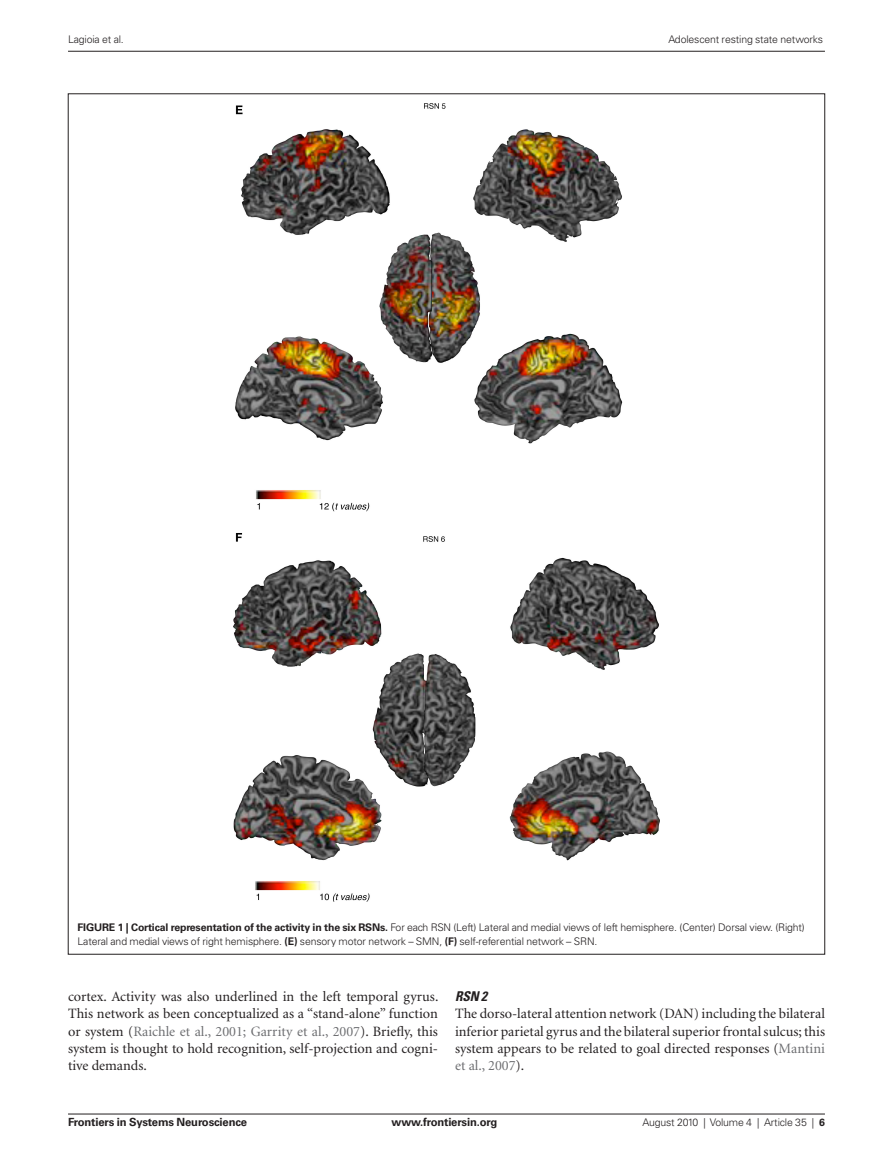
<style>
.page{position:relative;width:893px;height:1170px;background:#fff}
.page>*{position:absolute;margin:0;border:0;box-sizing:border-box;transform-origin:0 0}
.ART_tx1{font:14.25px/17.2px "Minion";color:#231f20;text-align:justify}
.ART_tx_title3{font:italic 700 condensed 13.5px "Univers";color:#231f20}
.t1{font:700 11.25px "Univers";letter-spacing:-.015em;color:#231f20}
.FIGURE_tx{font:300 10.5px/14.2px "Univers";letter-spacing:-.015em;color:#231f20}
.s1{font-weight:700}
.s2{color:#6c6d70}
</style>
<div class="page">
<hr style="left:68px;top:1113px;width:757px;height:1px;background:#231f20">
<hr style="left:68px;top:51px;width:757px;height:1px;background:#231f20">
<img style="left:234px;top:103px;width:425px;height:798px">
<p class="FIGURE_tx" style="left:68px;top:32px;width:57px">Lagioia et al.</p>
<p class="FIGURE_tx" style="left:668px;top:32px;width:156px">Adolescent resting state networks</p>
<p class="FIGURE_tx" style="left:78px;top:919px;width:729px"><span class="s1">Figure 1 | Cortical representation of the activity in the six RSNs.</span> For each RSN (Left) Lateral and medial views of left hemisphere. (Center) Dorsal view. (Right)<br>Lateral and medial views of right hemisphere. <span class="s1">(E)</span> sensory motor network – SMN, <span class="s1">(F)</span> self-referential network – SRN.</p>
<p class="ART_tx1" style="left:68px;top:988px;width:372px">cortex. Activity was also underlined in the left temporal gyrus.<br>This network as been conceptualized as a “stand-alone” function or system (<span class="s2">Raichle et al., 2001; Garrity et al., 2007</span>). Briefly, this system is thought to hold recognition, self-projection and cogni&shy;tive demands.</p>
<p class="ART_tx_title3" style="left:455px;top:987px;width:34px">RSN 2</p>
<p class="ART_tx1" style="left:455px;top:1005px;width:372px">The dorso-lateral attention network (DAN) including the bilateral inferior parietal gyrus and the bilateral superior frontal sulcus; this system appears to be related to goal directed responses (<span class="s2">Mantini et al., 2007</span>).</p>
<p class="t1" style="left:68px;top:1115px;width:181px">Frontiers in Systems Neuroscience</p>
<p class="t1" style="left:392px;top:1115px;width:107px">www.frontiersin.org</p>
<p class="FIGURE_tx" style="left:642px;top:1115px;width:184px">August 2010 | Volume 4 | Article 35 | <span class="s1">6</span></p>
</div>
